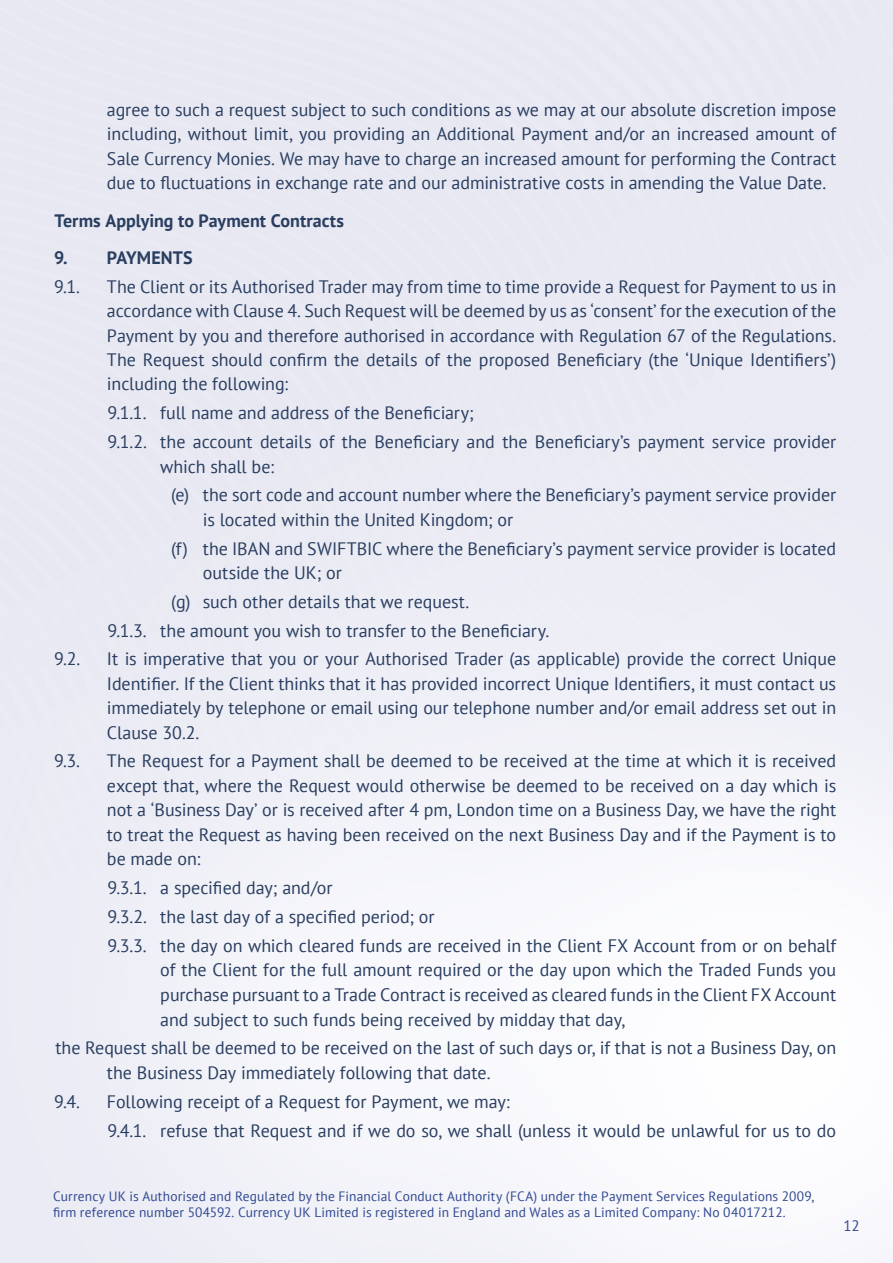
<style>
.page{position:relative;width:893px;height:1263px;background:#fff}
.page>*{position:absolute;margin:0;border:0;box-sizing:border-box;transform-origin:0 0}
.Heading_2{font:18px/24.5px "PT Sans";letter-spacing:-.005em;color:#293e60;text-align:justify}
.Heading_3{font:18px/24.6px "PT Sans";letter-spacing:-.005em;color:#293e60}
.Heading_1{font:700 18px "PT Sans";color:#293e60}
.t1{font:15px "PT Sans";color:#304891}
.t2{font:13.5px/16.2px "PT Sans";letter-spacing:.01em;color:#304891}
</style>
<div class="page">
<p class="Heading_2" style="left:107px;top:97px;width:731px">agree to such a request subject to such conditions as we may at our absolute discretion impose including, without limit, you providing an Additional Payment and/or an increased amount of Sale Currency Monies. We may have to charge an increased amount for performing the Contract due to fluctuations in exchange rate and our administrative costs in amending the Value Date.</p>
<p class="Heading_1" style="left:54px;top:208px;width:291px">Terms Applying to Payment Contracts</p>
<p class="Heading_1" style="left:54px;top:246px;width:140px">9. PAYMENTS</p>
<p class="Heading_2" style="left:54px;top:274px;width:28px">9.1.</p>
<p class="Heading_2" style="left:107px;top:274px;width:731px">The Client or its Authorised Trader may from time to time provide a Request for Payment to us in accordance with Clause 4. Such Request will be deemed by us as ‘consent’ for the execution of the Payment by you and therefore authorised in accordance with Regulation 67 of the Regulations.<br>The Request should confirm the details of the proposed Beneficiary (the ‘Unique Identifiers’) including the following:</p>
<p class="Heading_3" style="left:107px;top:400px;width:368px">9.1.1. full name and address of the Beneficiary;</p>
<p class="Heading_3" style="left:160px;top:429px;width:677px;text-indent:-53px">9.1.2. the account details of the Beneficiary and the Beneficiary’s payment service provider which shall be:</p>
<p class="Heading_2" style="left:203px;top:482px;width:635px;text-indent:-32px">(e) the sort code and account number where the Beneficiary’s payment service provider is located within the United Kingdom; or</p>
<p class="Heading_2" style="left:203px;top:536px;width:635px;text-indent:-32px">(f) the IBAN and SWIFTBIC where the Beneficiary’s payment service provider is located outside the UK; or</p>
<p class="Heading_2" style="left:171px;top:589px;width:300px">(g) such other details that we request.</p>
<p class="Heading_3" style="left:107px;top:618px;width:443px">9.1.3. the amount you wish to transfer to the Beneficiary.</p>
<p class="Heading_2" style="left:54px;top:646px;width:28px">9.2.</p>
<p class="Heading_2" style="left:107px;top:646px;width:731px">It is imperative that you or your Authorised Trader (as applicable) provide the correct Unique Identifier. If the Client thinks that it has provided incorrect Unique Identifiers, it must contact us immediately by telephone or email using our telephone number and/or email address set out in Clause 30.2.</p>
<p class="Heading_2" style="left:54px;top:748px;width:28px">9.3.</p>
<p class="Heading_2" style="left:107px;top:748px;width:731px">The Request for a Payment shall be deemed to be received at the time at which it is received except that, where the Request would otherwise be deemed to be received on a day which is not a ‘Business Day’ or is received after 4 pm, London time on a Business Day, we have the right to treat the Request as having been received on the next Business Day and if the Payment is to be made on:</p>
<p class="Heading_3" style="left:107px;top:875px;width:227px">9.3.1. a specified day; and/or</p>
<p class="Heading_3" style="left:107px;top:904px;width:329px">9.3.2. the last day of a specified period; or</p>
<p class="Heading_3" style="left:160px;top:933px;width:677px;text-align:justify;text-indent:-53px">9.3.3. the day on which cleared funds are received in the Client FX Account from or on behalf of the Client for the full amount required or the day upon which the Traded Funds you purchase pursuant to a Trade Contract is received as cleared funds in the Client FX Account and subject to such funds being received by midday that day,</p>
<p class="Heading_2" style="left:107px;top:1035px;width:731px;text-indent:-52px">the Request shall be deemed to be received on the last of such days or, if that is not a Business Day, on the Business Day immediately following that date.</p>
<p class="Heading_2" style="left:54px;top:1089px;width:27px">9.4.</p>
<p class="Heading_2" style="left:107px;top:1089px;width:404px">Following receipt of a Request for Payment, we may:</p>
<p class="Heading_3" style="left:107px;top:1117px;width:730px">9.4.1. refuse that Request and if we do so, we shall (unless it would be unlawful for us to do</p>
<p class="t2" style="left:53px;top:1187px;width:762px">Currency UK is Authorised and Regulated by the Financial Conduct Authority (FCA) under the Payment Services Regulations 2009, firm reference number 504592. Currency UK Limited is registered in England and Wales as a Limited Company: No 04017212.</p>
<p class="t1" style="left:843px;top:1216px;width:18px">12</p>
</div>
